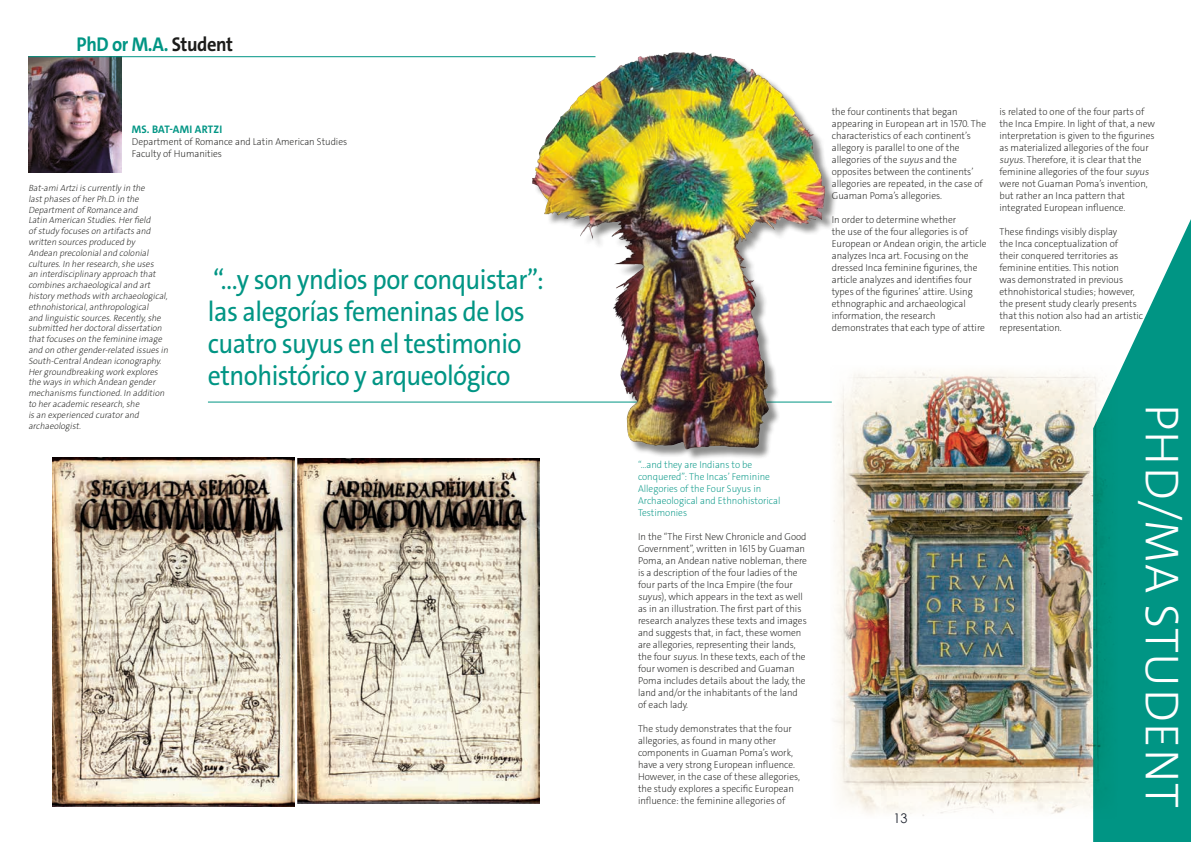
<style>
.page{position:relative;width:1191px;height:842px;background:#fff}
.page>*{position:absolute;margin:0;border:0;box-sizing:border-box;transform-origin:0 0}
.t1{font:300 48px "The Sans C4 s";letter-spacing:.025em;color:#fff}
.t2{font:28px/32px "The Sans C4 s";letter-spacing:-.02em;color:#009584;scale:.92 1}
.t3{font:700 20px "The Sans C4 s";letter-spacing:-.02em;color:#009584;scale:.92 1}
.t4{font:13.3px "Century Gothic";color:#20252f;scale:.95 1}
.t5{font:700 11px "The Sans C4 s";letter-spacing:.025em;color:#009584;scale:.96 1}
.t6{font:200 10px/12px "The Sans C4 s";color:#1c1c1a;scale:.95 1}
.t7{font:200 10px/12px "The Sans C4 s";color:#009584;scale:.95 1}
.t8{font:italic 200 9px/10.8px "The Sans C4 s";letter-spacing:-.02em;color:#1c1c1a}
.s1{color:#1c1c1a}
.s2{font-style:italic}
</style>
<div class="page">
<img style="left:833px;top:370px;width:260px;height:446px">
<svg style="left:1093px;top:219px;width:98px;height:623px;fill:#009584"></svg>
<img style="left:28px;top:57px;width:94px;height:116px">
<img style="left:52px;top:457px;width:242px;height:349px">
<img style="left:297px;top:458px;width:242px;height:345px">
<hr style="left:208px;top:402px;width:623px;height:1px;background:#009584">
<div style="left:534px;top:54px;width:303px;height:407px;background:#1c1c1a;opacity:.5"></div>
<img style="left:530px;top:52px;width:162px;height:266px">
<hr style="left:28px;top:56px;width:567px;height:1px;background:#009584">
<h3 class="t3" style="left:77px;top:31px;width:172px">PhD or M.A. <span class="s1">Student</span></h3>
<p class="t5" style="left:132px;top:122px;width:96px">MS. Bat-ami Artzi</p>
<p class="t6" style="left:132px;top:136px;width:228px">Department of Romance and Latin American Studies<br>Faculty of Humanities</p>
<p class="t8" style="left:28px;top:183px;width:143px">Bat-amiArtziis currently in the lastphases of herPh.D.in the Departmentof Romance and<br>Latin American Studies.Herfield<br>of study focuses on artifacts and written sources produced by<br>Andean precolonialand colonial cultures.In herresearch,she uses<br>an interdisciplinary approach that combines archaeologicaland art history methods with archaeological, ethnohistorical,anthropological<br>and linguistic sources.Recently,she submitted herdoctoraldissertation thatfocuses on the feminine image and on othergender-related issues in South-CentralAndean iconography.<br>Hergroundbreaking work explores the ways in which Andean gender mechanisms functioned.In addition to heracademic research,she<br>is an experienced curatorand archaeologist.</p>
<h2 class="t2" style="left:208px;top:264px;width:366px">“…y son yndios por conquistar”: las alegorías femeninas de los cuatro suyus en el testimonio etnohistórico y arqueológico</h2>
<p class="t6" style="left:831px;top:106px;width:164px">the four continents that began appearing in European art in 1570. The characteristics of each continent’s allegory is parallel to one of the allegories of the <span class="s2">suyus</span> and the opposites between the continents’ allegories are repeated, in the case of Guaman Poma’s allegories.</p>
<p class="t6" style="left:831px;top:214px;width:164px">In order to determine whether<br>the use of the four allegories is of European or Andean origin, the article analyzes Inca art. Focusing on the dressed Inca feminine figurines, the article analyzes and identifies four types of the figurines’ attire. Using ethnographic and archaeological information, the research demonstrates that each type of attire</p>
<p class="t6" style="left:999px;top:106px;width:165px">is related to one of the four parts of the Inca Empire. In light of that, a new interpretation is given to the figurines as materialized allegories of the four <span class="s2">suyus</span>. Therefore, it is clear that the feminine allegories of the four <span class="s2">suyus </span>were not Guaman Poma’s invention, but rather an Inca pattern that integrated European influence.</p>
<p class="t6" style="left:999px;top:226px;width:153px">These findings visibly display<br>the Inca conceptualization of<br>their conquered territories as feminine entities. This notion<br>was demonstrated in previous ethnohistorical studies; however, the present study clearly presents that this notion also had an artistic representation.</p>
<p class="t7" style="left:638px;top:459px;width:151px">“…and they are Indians to be conquered”: The Incas’ Feminine<br>Allegories of the Four Suyus in<br>Archaeological and Ethnohistorical<br>Testimonies</p>
<p class="t6" style="left:638px;top:531px;width:179px">In the “The First New Chronicle and Good Government”, written in 1615 by Guaman Poma, an Andean native nobleman, there is a description of the four ladies of the four parts of the Inca Empire (the four <span class="s2">suyus</span>), which appears in the text as well as in an illustration. The first part of this research analyzes these texts and images and suggests that, in fact, these women are allegories, representing their lands, the four <span class="s2">suyus</span>. In these texts, each of the four women is described and Guaman Poma includes details about the lady, the land and/or the inhabitants of the land of each lady.</p>
<p class="t6" style="left:638px;top:723px;width:172px">The study demonstrates that the four allegories, as found in many other components in Guaman Poma’s work, have a very strong European influence.<br>However, in the case of these allegories, the study explores a specific European influence: the feminine allegories of</p>
<h3 class="t4" style="left:893px;top:810px;width:16px">13</h3>
<h1 class="t1" style="left:1192px;top:403px;width:406px;rotate:90deg">PHD/MA STUDENT</h1>
</div>
